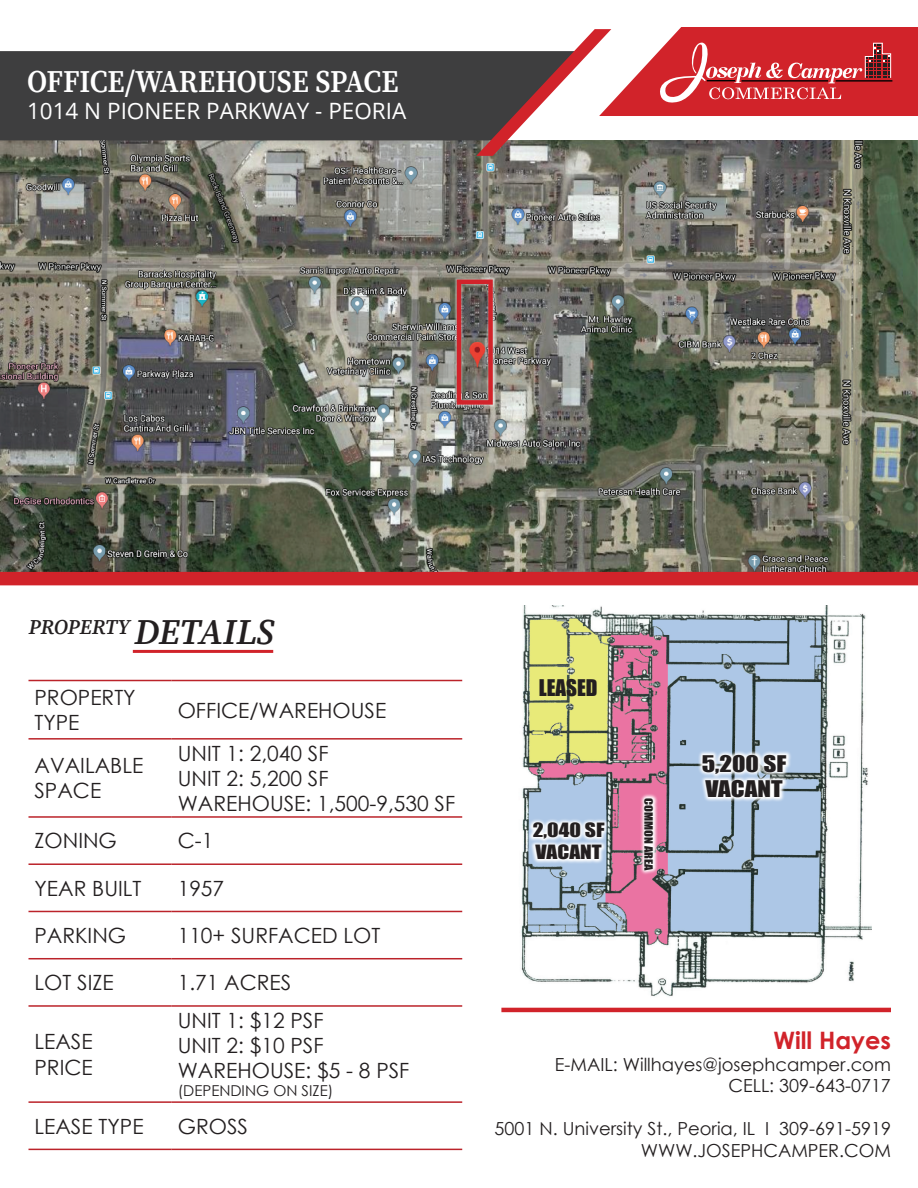
<style>
.page{position:relative;width:918px;height:1188px;background:#fff}
.page>*{position:absolute;margin:0;border:0;box-sizing:border-box;transform-origin:0 0}
.t1{font:31.5px "Source Serif Variable";letter-spacing:-.01em;color:#fff;scale:.91 1}
.t2{font:700 24px "Century Gothic";color:#d1232a}
.t3{font:22.5px "Open Sans";color:#fff}
.t4{font:21.15px "Impact";color:#231f20;scale:1.19 1}
.t5{font:21.15px "Impact";color:#231f20}
.t6{font:21px/25.2px "Century Gothic";color:#231f20}
.t7{font:italic 21px "Source Serif Variable";letter-spacing:-.015em;color:#231f20}
.t8{font:18.15px "Impact";color:#231f20;scale:1.19 1}
.t9{font:18px "Century Gothic";color:#231f20}
.t10{font:15px "Century Gothic";color:#231f20}
.t11{font:10.5px "Impact";color:#231f20;scale:1.19 1}
.s1{font-size:36px}
</style>
<div class="page">
<img style="left:521px;top:605px;width:350px;height:391px">
<svg style="left:697px;top:750px;width:95px;height:52px"></svg>
<svg style="left:639px;top:793px;width:19px;height:82px"></svg>
<img style="left:0;top:140px;width:918px;height:432px">
<svg style="left:454px;top:277px;width:41px;height:130px;background:#7d6f6a"></svg>
<div style="left:457px;top:280px;width:36px;height:125px;border:4px solid #d1232a"></div>
<hr style="left:501px;top:1008px;width:390px;height:4px;background:#d1232a">
<div style="left:0;top:51px;width:476px;height:89px;background:#3e3e3f"></div>
<svg style="left:476px;top:27px;width:442px;height:129px"></svg>
<div style="left:0;top:572px;width:918px;height:13px;background:#d1232a"></div>
<hr style="left:133px;top:650px;width:140px;height:3px;background:#d1232a">
<hr style="left:28px;top:680px;width:144px;height:1px;background:#bb232a">
<hr style="left:172px;top:680px;width:290px;height:1px;background:#bb232a">
<hr style="left:28px;top:958px;width:144px;height:1px;background:#bb232a">
<hr style="left:172px;top:958px;width:290px;height:1px;background:#bb232a">
<hr style="left:28px;top:1005px;width:144px;height:2px;background:#bb232a">
<hr style="left:172px;top:1005px;width:290px;height:2px;background:#bb232a">
<hr style="left:28px;top:1101px;width:144px;height:2px;background:#bb232a">
<hr style="left:172px;top:1101px;width:290px;height:2px;background:#bb232a">
<hr style="left:28px;top:1149px;width:144px;height:1px;background:#bb232a">
<hr style="left:172px;top:1149px;width:290px;height:1px;background:#bb232a">
<hr style="left:28px;top:738px;width:144px;height:2px;background:#bb232a">
<hr style="left:172px;top:738px;width:290px;height:2px;background:#bb232a">
<hr style="left:28px;top:816px;width:144px;height:2px;background:#bb232a">
<hr style="left:172px;top:816px;width:290px;height:2px;background:#bb232a">
<hr style="left:28px;top:863px;width:144px;height:2px;background:#bb232a">
<hr style="left:172px;top:863px;width:290px;height:2px;background:#bb232a">
<hr style="left:28px;top:911px;width:144px;height:1px;background:#bb232a">
<hr style="left:172px;top:911px;width:290px;height:1px;background:#bb232a">
<svg style="left:528px;top:818px;width:81px;height:46px"></svg>
<p class="t1" style="left:27px;top:60px;width:410px">OFFICE/WAREHOUSE SPACE</p>
<p class="t3" style="left:27px;top:95px;width:381px">1014 N PIONEER PARKWAY - PEORIA</p>
<p class="t7" style="left:28px;top:613px;width:247px">PROPERTY <span class="s1">DETAILS</span></p>
<p class="t6" style="left:34px;top:684px;width:103px">PROPERTY<br>TYPE</p>
<p class="t6" style="left:34px;top:753px;width:110px">AVAILABLE</p>
<p class="t6" style="left:34px;top:778px;width:68px">SPACE</p>
<p class="t6" style="left:178px;top:697px;width:210px">OFFICE/WAREHOUSE</p>
<p class="t6" style="left:178px;top:740px;width:152px">UNIT 1: 2,040 SF</p>
<p class="t6" style="left:178px;top:765px;width:152px">UNIT 2: 5,200 SF</p>
<p class="t6" style="left:178px;top:790px;width:279px">WAREHOUSE: 1,500-9,530 SF</p>
<p class="t6" style="left:34px;top:828px;width:84px">ZONING</p>
<p class="t6" style="left:178px;top:828px;width:37px">C-1</p>
<p class="t6" style="left:34px;top:875px;width:108px">YEAR BUILT</p>
<p class="t6" style="left:178px;top:875px;width:48px">1957</p>
<p class="t6" style="left:34px;top:922px;width:93px">PARKING</p>
<p class="t6" style="left:178px;top:922px;width:204px">110+ SURFACED LOT</p>
<p class="t6" style="left:34px;top:970px;width:81px">LOT SIZE</p>
<p class="t6" style="left:178px;top:970px;width:115px">1.71 ACRES</p>
<p class="t6" style="left:34px;top:1029px;width:60px">LEASE<br>PRICE</p>
<p class="t6" style="left:178px;top:1007px;width:147px">UNIT 1: $12 PSF</p>
<p class="t6" style="left:178px;top:1032px;width:147px">UNIT 2: $10 PSF</p>
<p class="t6" style="left:178px;top:1058px;width:233px">WAREHOUSE: $5 - 8 PSF</p>
<p class="t10" style="left:178px;top:1080px;width:157px">(DEPENDING ON SIZE)</p>
<p class="t6" style="left:34px;top:1113px;width:111px">LEASE TYPE</p>
<p class="t6" style="left:178px;top:1113px;width:72px">GROSS</p>
<p class="t5" style="left:539px;top:672px;width:60px">LEASED</p>
<p class="t8" style="left:533px;top:816px;width:62px">2,040 SF</p>
<p class="t8" style="left:535px;top:838px;width:57px">VACANT</p>
<p class="t11" style="left:657px;top:798px;width:62px;rotate:90deg">COMMON AREA</p>
<p class="t4" style="left:702px;top:747px;width:73px">5,200 SF</p>
<p class="t4" style="left:705px;top:773px;width:67px">VACANT</p>
<p class="t2" style="left:773px;top:1022px;width:119px">Will Hayes</p>
<p class="t9" style="left:555px;top:1052px;width:338px">E-MAIL: Willhayes@josephcamper.com</p>
<p class="t9" style="left:728px;top:1073px;width:164px">CELL: 309-643-0717</p>
<p class="t9" style="left:495px;top:1116px;width:398px">5001 N. University St., Peoria, IL I 309-691-5919</p>
<p class="t9" style="left:641px;top:1138px;width:252px">WWW.JOSEPHCAMPER.COM</p>
</div>
